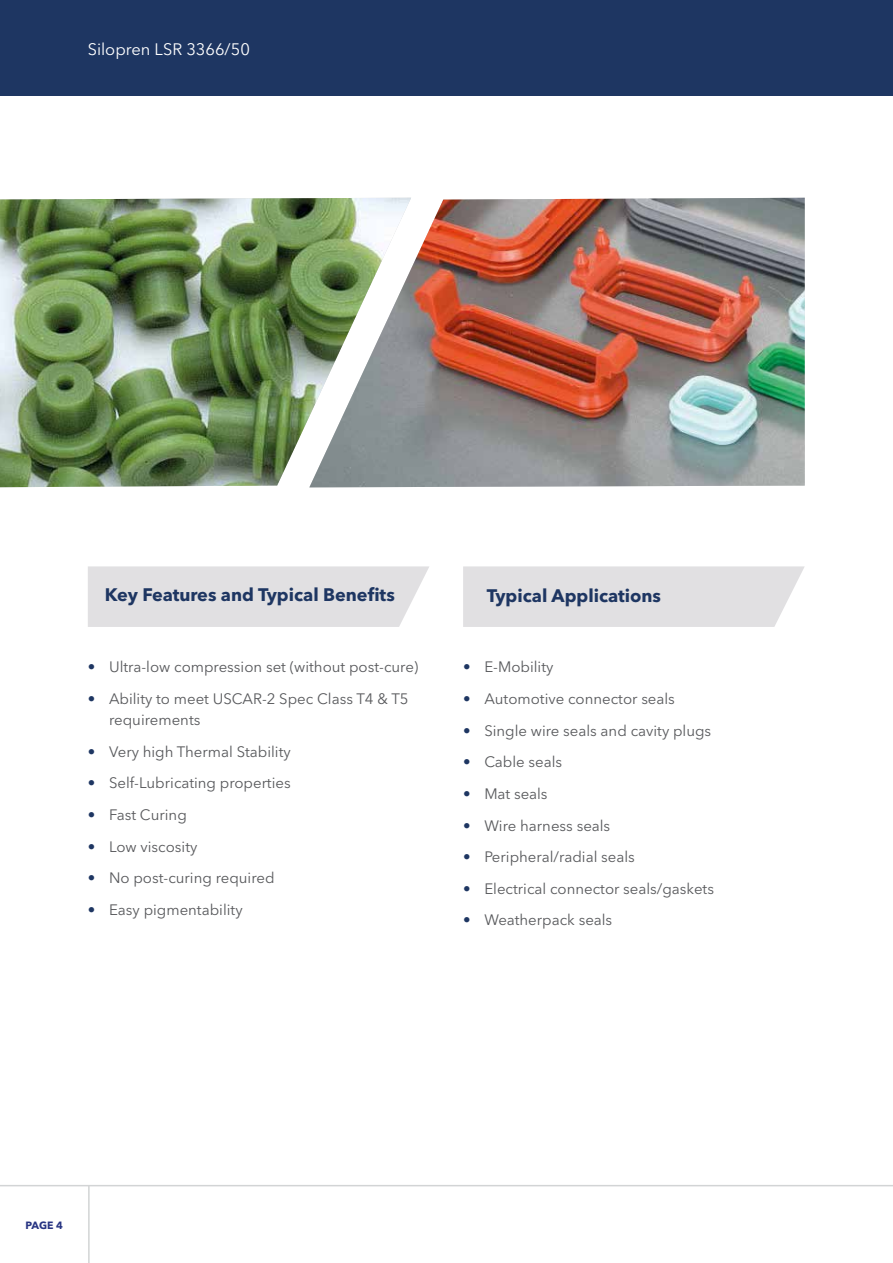
<style>
.page{position:relative;width:893px;height:1263px;background:#fff}
.page>*{position:absolute;margin:0;border:0;box-sizing:border-box;transform-origin:0 0}
.t1{font:700 18px "Avenir Next LT Pro";color:#1e3662}
.t2{font:16.5px "Avenir Next LT Pro";color:#fff}
.t3{font:15px/21px "Avenir Next LT Pro";color:#58595c}
.t4{font:700 10.5px "Avenir Next LT Pro";color:#283583}
.s1{color:#1e3662}
</style>
<div class="page">
<hr style="left:0;top:1185px;width:893px;height:1px;background:#d2d4d5">
<hr style="left:88px;top:1185px;width:2px;height:78px;background:#d2d4d5">
<div style="left:88px;top:566px;width:341px;height:61px;background:#e1e0e2"></div>
<div style="left:463px;top:566px;width:342px;height:61px;background:#e1e0e2"></div>
<img style="left:411px;top:198px;width:394px;height:289px">
<img style="left:0;top:198px;width:411px;height:289px">
<div style="left:0;top:0;width:893px;height:96px;background:#1e3662"></div>
<p class="t2" style="left:88px;top:39px;width:164px">Silopren LSR 3366/50</p>
<p class="t1" style="left:105px;top:584px;width:291px">Key Features and Typical Benefits</p>
<p class="t1" style="left:487px;top:584px;width:176px">Typical Applications</p>
<p class="t3" style="left:88px;top:657px;width:332px"><span class="s1">•</span> Ultra-low compression set (without post-cure)</p>
<p class="t3" style="left:109px;top:688px;width:301px;text-indent:-21px"><span class="s1">•</span> Ability to meet USCAR-2 Spec Class T4 &amp; T5 requirements</p>
<p class="t3" style="left:88px;top:741px;width:204px"><span class="s1">•</span> Very high Thermal Stability</p>
<p class="t3" style="left:88px;top:772px;width:204px"><span class="s1">•</span> Self-Lubricating properties</p>
<p class="t3" style="left:88px;top:804px;width:100px"><span class="s1">•</span> Fast Curing</p>
<p class="t3" style="left:88px;top:836px;width:111px"><span class="s1">•</span> Low viscosity</p>
<p class="t3" style="left:88px;top:867px;width:188px"><span class="s1">•</span> No post-curing required</p>
<p class="t3" style="left:88px;top:899px;width:156px"><span class="s1">•</span> Easy pigmentability</p>
<p class="t3" style="left:463px;top:657px;width:92px"><span class="s1">•</span> E-Mobility</p>
<p class="t3" style="left:463px;top:688px;width:213px"><span class="s1">•</span> Automotive connector seals</p>
<p class="t3" style="left:463px;top:720px;width:250px"><span class="s1">•</span> Single wire seals and cavity plugs</p>
<p class="t3" style="left:463px;top:751px;width:101px"><span class="s1">•</span> Cable seals</p>
<p class="t3" style="left:463px;top:783px;width:86px"><span class="s1">•</span> Mat seals</p>
<p class="t3" style="left:463px;top:815px;width:149px"><span class="s1">•</span> Wire harness seals</p>
<p class="t3" style="left:463px;top:846px;width:173px"><span class="s1">•</span> Peripheral/radial seals</p>
<p class="t3" style="left:463px;top:878px;width:252px"><span class="s1">•</span> Electrical connector seals/gaskets</p>
<p class="t3" style="left:463px;top:910px;width:151px"><span class="s1">•</span> Weatherpack seals</p>
<p class="t4" style="left:26px;top:1219px;width:39px">PAGE 4</p>
</div>
